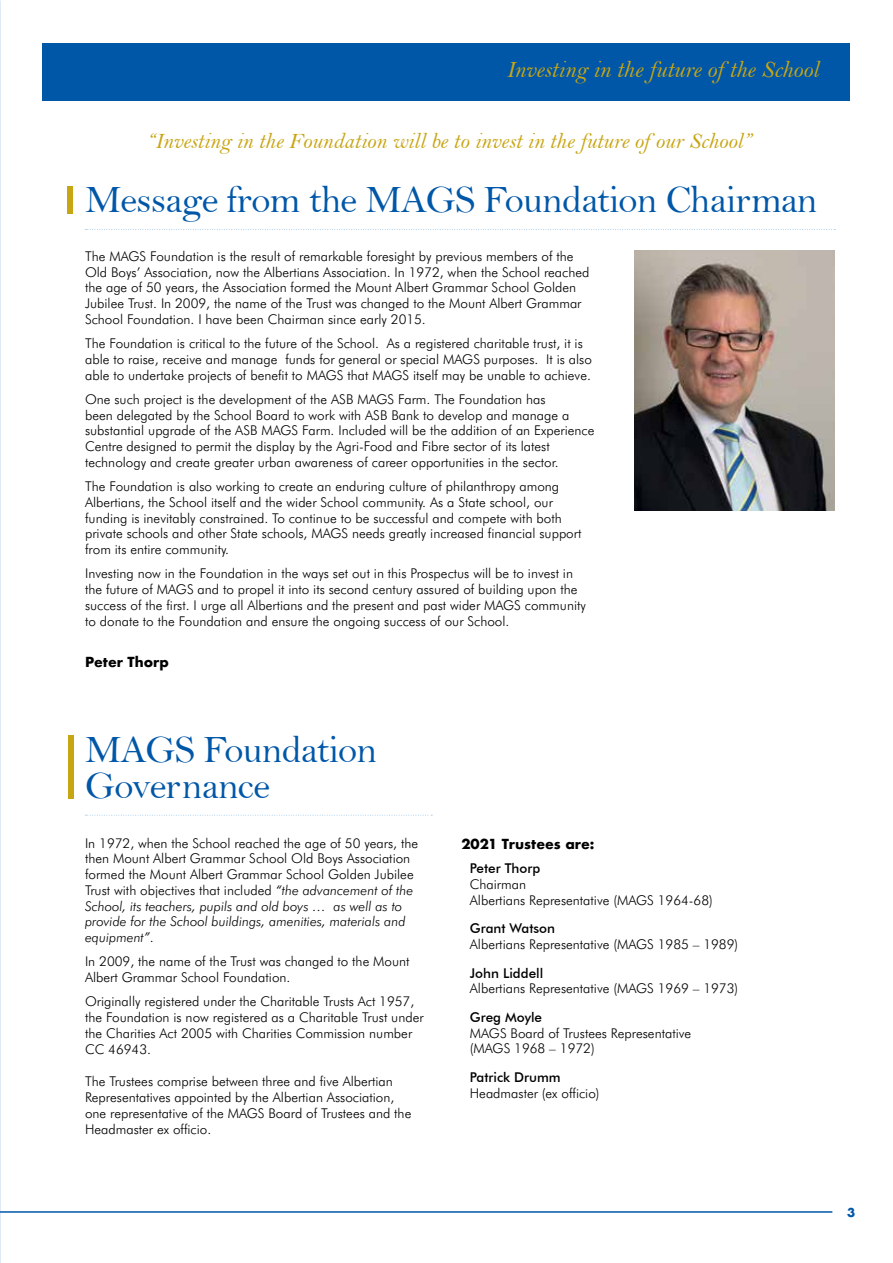
<style>
.page{position:relative;width:893px;height:1263px;background:#fff}
.page>*{position:absolute;margin:0;border:0;box-sizing:border-box;transform-origin:0 0}
.t1{font:39px/36px "Bell";letter-spacing:-.02em;color:#0057a8}
.t2{font:24px "Bell MT Italic";letter-spacing:-.005em;color:#c8a513}
.t3{font:22.5px "Bell MT Italic";letter-spacing:-.005em;color:#c8a513}
.t4{font:300 13.5px/15.8px "Futura BT";color:#000}
.t5{font:500 13.5px "Futura BT";color:#000}
.t6{font:700 13.5px "Futura";color:#000}
.t7{font:700 12px "Futura";color:#0057a8}
.s1{font-style:italic}
</style>
<div class="page">
<img style="left:0;top:508px;width:1px;height:755px">
<svg style="left:85px;top:229px;width:750px;height:1px"></svg>
<div style="left:67px;top:186px;width:5px;height:27px;background:#c8a513"></div>
<img style="left:635px;top:251px;width:200px;height:259px">
<div style="left:68px;top:736px;width:5px;height:63px;background:#c8a513"></div>
<svg style="left:85px;top:815px;width:347px;height:1px"></svg>
<hr style="left:0;top:1211px;width:832px;height:2px;background:#0057a8">
<div style="left:43px;top:43px;width:807px;height:57px;background:#0057a8"></div>
<h2 class="t2" style="left:506px;top:55px;width:314px">Investing in the future of the School</h2>
<h3 class="t3" style="left:147px;top:127px;width:607px">“Investing in the Foundation will be to invest in the future of our School”</h3>
<h1 class="t1" style="left:85px;top:182px;width:734px">Message from the MAGS Foundation Chairman</h1>
<p class="t4" style="left:85px;top:248px;width:506px">The MAGS Foundation is the result of remarkable foresight by previous members of the Old Boys’ Association, now the Albertians Association. In 1972, when the School reached the age of 50 years, the Association formed the Mount Albert Grammar School Golden Jubilee Trust. In 2009, the name of the Trust was changed to the Mount Albert Grammar School Foundation. I have been Chairman since early 2015.</p>
<p class="t4" style="left:85px;top:335px;width:508px">The Foundation is critical to the future of the School. As a registered charitable trust, it is able to raise, receive and manage funds for general or special MAGS purposes. It is also able to undertake projects of benefit to MAGS that MAGS itself may be unable to achieve.</p>
<p class="t4" style="left:85px;top:391px;width:511px">One such project is the development of the ASB MAGS Farm. The Foundation has<br>been delegated by the School Board to work with ASB Bank to develop and manage a substantial upgrade of the ASB MAGS Farm. Included will be the addition of an Experience Centre designed to permit the display by the Agri-Food and Fibre sector of its latest technology and create greater urban awareness of career opportunities in the sector.</p>
<p class="t4" style="left:85px;top:478px;width:498px">The Foundation is also working to create an enduring culture of philanthropy among Albertians, the School itself and the wider School community. As a State school, our funding is inevitably constrained. To continue to be successful and compete with both private schools and other State schools, MAGS needs greatly increased financial support from its entire community.</p>
<p class="t4" style="left:85px;top:566px;width:502px">Investing now in the Foundation in the ways set out in this Prospectus will be to invest in the future of MAGS and to propel it into its second century assured of building upon the success of the first. I urge all Albertians and the present and past wider MAGS community to donate to the Foundation and ensure the ongoing success of our School.</p>
<p class="t6" style="left:85px;top:652px;width:85px">Peter Thorp</p>
<h1 class="t1" style="left:85px;top:731px;width:294px">MAGS Foundation<br>Governance</h1>
<p class="t4" style="left:85px;top:835px;width:335px">In 1972, when the School reached the age of 50 years, the then Mount Albert Grammar School Old Boys Association formed the Mount Albert Grammar School Golden Jubilee Trust with objectives that included <span class="s1">“the advancement of the School, its teachers, pupils and old boys … as well as to provide for the School buildings, amenities, materials and equipment”.</span></p>
<p class="t4" style="left:85px;top:953px;width:326px">In 2009, the name of the Trust was changed to the Mount<br>Albert Grammar School Foundation.</p>
<p class="t4" style="left:85px;top:993px;width:340px">Originally registered under the Charitable Trusts Act 1957, the Foundation is now registered as a Charitable Trust under the Charities Act 2005 with Charities Commission number CC 46943.</p>
<p class="t4" style="left:85px;top:1073px;width:328px">The Trustees comprise between three and five Albertian Representatives appointed by the Albertian Association, one representative of the MAGS Board of Trustees and the Headmaster ex officio.</p>
<p class="t6" style="left:461px;top:834px;width:135px">2021 Trustees are:</p>
<p class="t5" style="left:470px;top:860px;width:72px">Peter Thorp</p>
<p class="t4" style="left:470px;top:876px;width:244px">Chairman<br>Albertians Representative (MAGS 1964-68)</p>
<p class="t5" style="left:470px;top:920px;width:87px">Grant Watson</p>
<p class="t4" style="left:470px;top:936px;width:270px">Albertians Representative (MAGS 1985 – 1989)</p>
<p class="t5" style="left:470px;top:964px;width:75px">John Liddell</p>
<p class="t4" style="left:470px;top:980px;width:270px">Albertians Representative (MAGS 1969 – 1973)</p>
<p class="t5" style="left:470px;top:1009px;width:74px">Greg Moyle</p>
<p class="t4" style="left:470px;top:1025px;width:223px">MAGS Board of Trustees Representative (MAGS 1968 – 1972)</p>
<p class="t5" style="left:470px;top:1069px;width:92px">Patrick Drumm</p>
<p class="t4" style="left:470px;top:1085px;width:131px">Headmaster (ex officio)</p>
<p class="t7" style="left:847px;top:1203px;width:10px">3</p>
</div>
